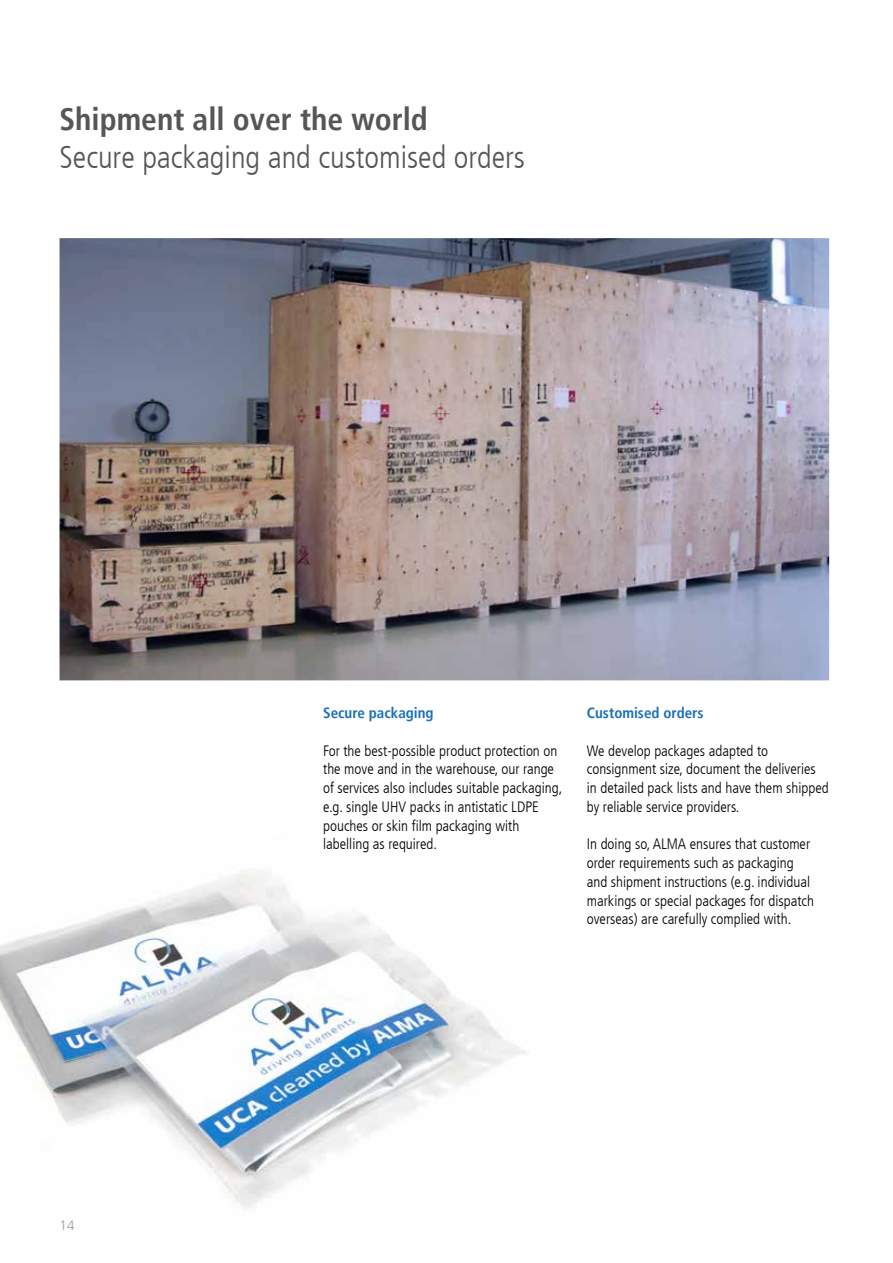
<style>
.page{position:relative;width:893px;height:1263px;background:#fff}
.page>*{position:absolute;margin:0;border:0;box-sizing:border-box;transform-origin:0 0}
.t1{font:300 condensed 31.5px "Frutiger";color:#565656}
.t2{font:700 condensed 31.5px "Frutiger";color:#565656}
.t3{font:300 condensed 15px/18.8px "Frutiger";color:#000}
.t4{font:700 condensed 15px "Frutiger";color:#1a70b8}
.t5{font:300 13.5px "Frutiger";color:#9c9d9d}
</style>
<div class="page">
<img style="left:0;top:872px;width:526px;height:336px">
<img style="left:60px;top:238px;width:769px;height:442px">
<h1 class="t2" style="left:60px;top:100px;width:370px">Shipment all over the world</h1>
<h1 class="t1" style="left:60px;top:139px;width:467px">Secure packaging and customised orders</h1>
<p class="t5" style="left:60px;top:1218px;width:17px">14</p>
<p class="t4" style="left:323px;top:704px;width:112px">Secure packaging</p>
<p class="t3" style="left:323px;top:741px;width:241px">For the best-possible product protection on the move and in the warehouse, our range of services also includes suitable packaging, e.g. single UHV packs in antistatic LDPE pouches or skin film packaging with labelling as required.</p>
<p class="t4" style="left:587px;top:704px;width:118px">Customised orders</p>
<p class="t3" style="left:587px;top:741px;width:243px">We develop packages adapted to consignment size, document the deliveries in detailed pack lists and have them shipped by reliable service providers.</p>
<p class="t3" style="left:587px;top:835px;width:229px">In doing so, ALMA ensures that customer order requirements such as packaging and shipment instructions (e.g. individual markings or special packages for dispatch overseas) are carefully complied with.</p>
</div>
